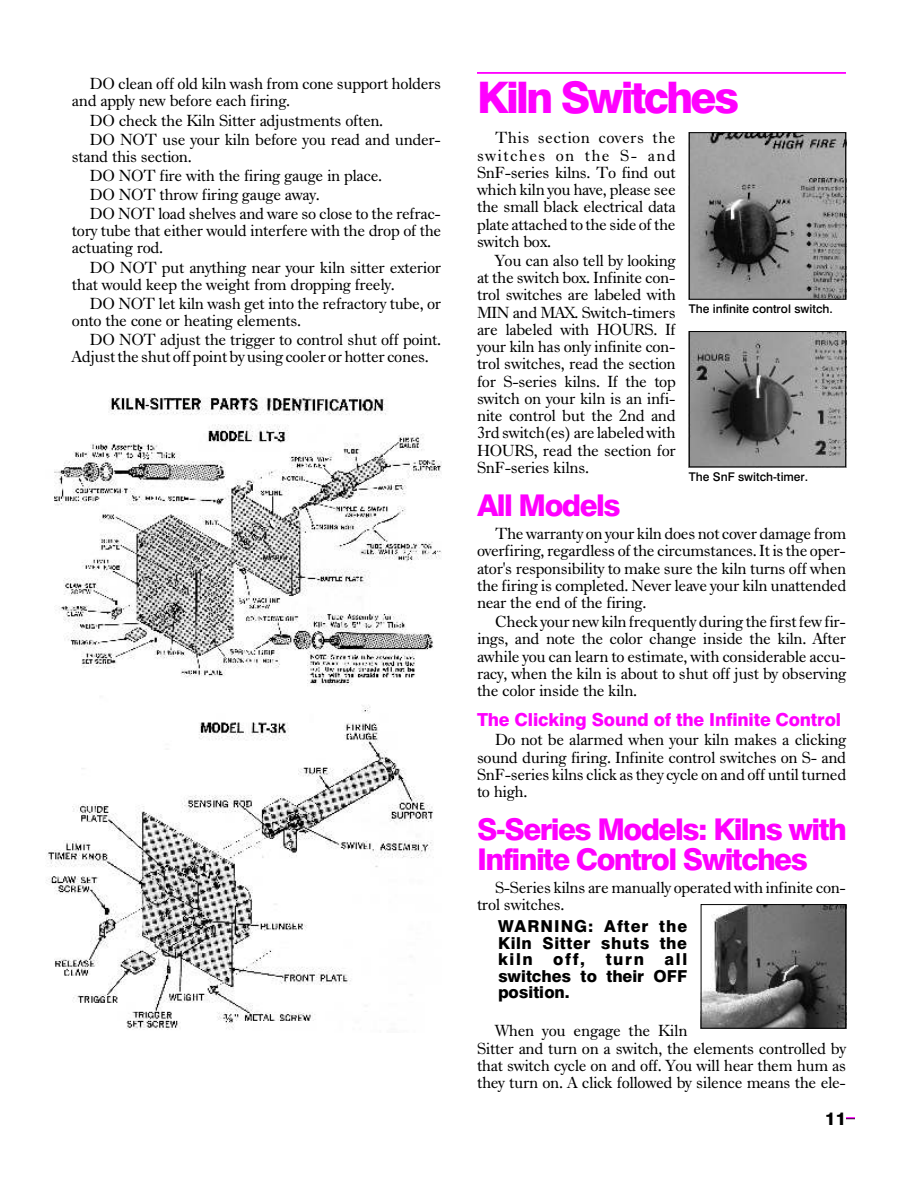
<style>
.page{position:relative;width:918px;height:1188px;background:#fff}
.page>*{position:absolute;margin:0;border:0;box-sizing:border-box;transform-origin:0 0}
.t1{font:800 43.5px "Swiss 721 BT";letter-spacing:-.065em;color:#f0f}
.t2{font:800 30px/30px "Swiss 721 BT";letter-spacing:-.055em;color:#f0f}
.t3{font:800 18px "Swiss 721 BT";letter-spacing:-.01em;color:#f0f}
.t4{font:800 18px "Swiss 721 BT";color:#000}
.t5{font:16.5px/17.2px "Dutch 766 BT Roman A";letter-spacing:-.02em;color:#000}
.t6{font:800 16.5px/16.5px "Swiss 721 BT";letter-spacing:.04em;color:#000;text-align:justify}
.t7{font:500 12px "Swiss 721 BT";letter-spacing:-.005em;color:#000}
</style>
<div class="page">
<hr style="left:477px;top:72px;width:369px;height:2px;background:#f0f">
<svg style="left:846px;top:1117px;width:9px;height:2px"></svg>
<img style="left:691px;top:333px;width:153px;height:132px">
<div style="left:689px;top:331px;width:157px;height:136px;border:1px solid #000"></div>
<img style="left:691px;top:134px;width:153px;height:164px">
<div style="left:689px;top:132px;width:157px;height:168px;border:1px solid #000"></div>
<img style="left:46px;top:397px;width:395px;height:633px">
<img style="left:703px;top:906px;width:141px;height:121px">
<div style="left:701px;top:904px;width:145px;height:125px;border:1px solid #000"></div>
<p class="t5" style="left:72px;top:76px;width:371px;text-indent:18px">DO clean off old kiln wash from cone sup port hold ers and ap ply new be fore each fir ing.</p>
<p class="t5" style="left:90px;top:112px;width:353px;line-height:19px">DO check the Kiln Sit ter adjust ments of ten.<br>DO NOT use your kiln be fore you read and un der -</p>
<p class="t5" style="left:90px;top:148px;width:353px;line-height:19px;text-indent:-18px">stand this sec tion.<br>DO NOT fire with the firing gauge in place.<br>DO NOT throw fir ing gauge away.<br>DO NOT load shelves and ware so close to the re frac -</p>
<p class="t5" style="left:72px;top:223px;width:371px">tory tube that ei ther would in ter fere with the drop of the ac tu at ing rod.</p>
<p class="t5" style="left:72px;top:260px;width:371px;text-indent:18px">DO NOT put any thing near your kiln sit ter ex te rior that would keep the weight from drop ping freely.</p>
<p class="t5" style="left:72px;top:296px;width:371px;text-indent:18px">DO NOT let kiln wash get into the re frac tory tube, or onto the cone or heat ing el e ments.</p>
<p class="t5" style="left:72px;top:332px;width:371px;text-indent:18px">DO NOT ad just the trigger to control shut off point.<br>Ad just the shut off point by us ing cooler or hot ter cones.</p>
<h1 class="t1" style="left:477px;top:80px;width:264px">Kiln Switches</h1>
<p class="t5" style="left:477px;top:131px;width:200px;text-align:justify;text-indent:18px">This sec tion cov ers the switches on the S- and SnF-se ries kilns. To find out which kiln you have, please see the small black electri cal data plate attached to the side of the switch box.</p>
<p class="t5" style="left:477px;top:253px;width:200px;text-align:justify;text-indent:18px">You can also tell by look ing at the switch box. In fi nite con - trol switches are la beled with MIN and MAX. Switch-tim ers are la beled with HOURS. If your kiln has only in fi nite con - trol switches, read the sec tion for S-se ries kilns. If the top switch on your kiln is an in fi - nite con trol but the 2nd and 3rd switch(es) are la beled with HOURS, read the sec tion for SnF-se ries kilns.</p>
<h2 class="t2" style="left:477px;top:493px;width:145px">All Models</h2>
<p class="t5" style="left:477px;top:526px;width:371px;text-align:justify;text-indent:18px">The war ranty on your kiln does not cover dam age from overfiring, re gard less of the cir cum stances. It is the op er - a tor's re spon si bil ity to make sure the kiln turns off when the fir ing is com pleted. Never leave your kiln un at tended near the end of the firing.</p>
<p class="t5" style="left:477px;top:614px;width:371px;text-align:justify;text-indent:18px">Check your new kiln fre quently dur ing the first few fir - ings, and note the color change in side the kiln. Af ter awhile you can learn to es ti mate, with con sid er able ac cu - racy, when the kiln is about to shut off just by observing the color in side the kiln.</p>
<p class="t3" style="left:477px;top:712px;width:366px">The Clicking Sound of the Infinite Control</p>
<p class="t5" style="left:477px;top:733px;width:371px;text-align:justify;text-indent:18px">Do not be alarmed when your kiln makes a click ing sound dur ing fir ing. In fi nite con trol switches on S- and SnF-se ries kilns click as they cy cle on and off un til turned to high.</p>
<h2 class="t2" style="left:477px;top:817px;width:371px">S-Series Models: Kilns with<br>Infinite Control Switches</h2>
<p class="t5" style="left:477px;top:880px;width:371px;text-indent:18px">S-Se ries kilns are man u ally op er ated with in fi nite con - trol switches.</p>
<p class="t6" style="left:498px;top:920px;width:191px">WARNING: Af ter the Kiln Sit ter shuts the kiln off, turn all switches to their OFF po si tion.</p>
<p class="t5" style="left:477px;top:1024px;width:371px;text-indent:18px">When you en gage the Kiln<br>Sit ter and turn on a switch, the ele ments con trolled by that switch cy cle on and off. You will hear them hum as they turn on. A click fol lowed by si lence means the el e -</p>
<p class="t4" style="left:825px;top:1111px;width:23px">11</p>
<p class="t7" style="left:689px;top:304px;width:145px">The in fi nite con trol switch.</p>
<p class="t7" style="left:689px;top:472px;width:121px">The SnF switch-timer.</p>
</div>
